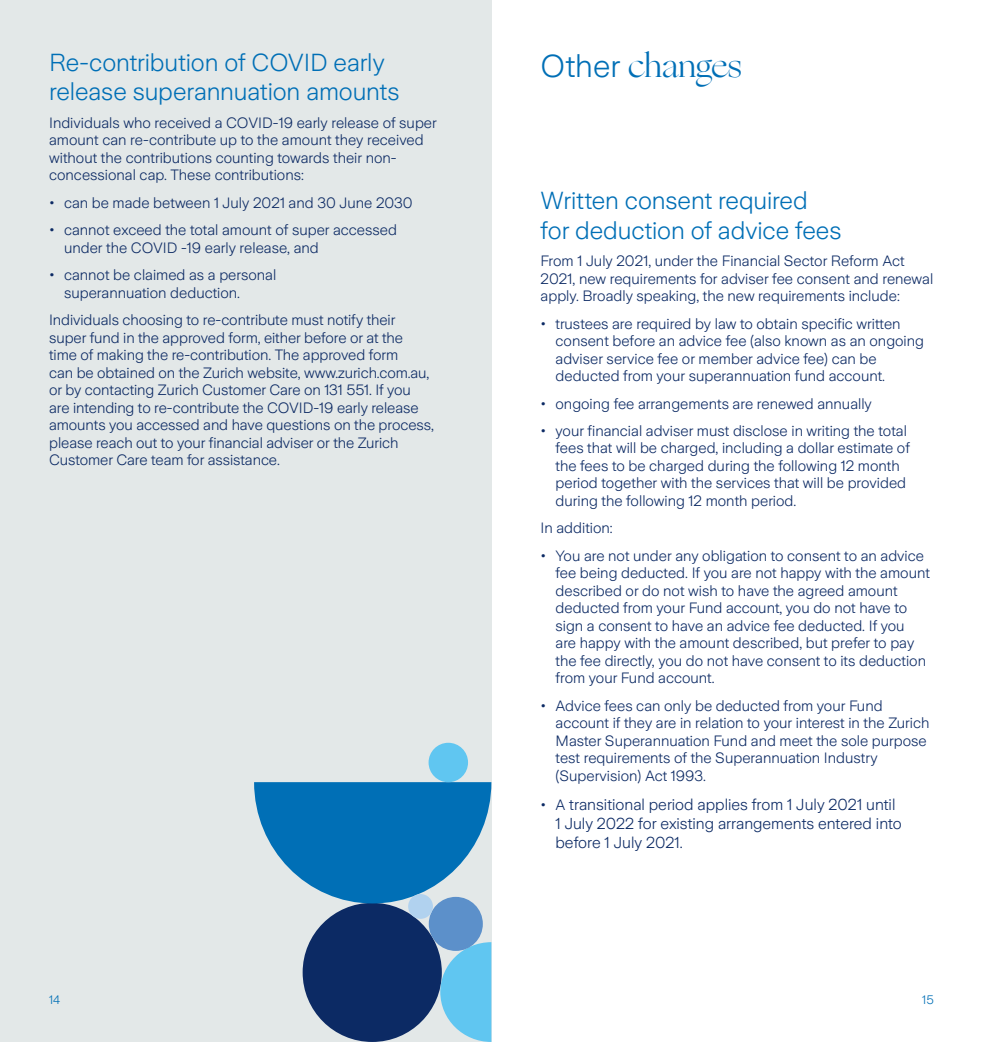
<style>
.page{position:relative;width:983px;height:1042px;background:#fff}
.page>*{position:absolute;margin:0;border:0;box-sizing:border-box;transform-origin:0 0}
.t1{font:31.5px "Ogg";color:#006fb6}
.t2{font:300 24.5px/29.4px "Zurich Sans";letter-spacing:-.005em;color:#006fb6}
.t3{font:300 15.75px/18.9px "Zurich Sans";color:#0c2a64}
.t4{font:300 14.88px/17.5px "Zurich Sans";color:#0c2a64}
.t5{font:300 12.25px "Zurich Sans";color:#006fb6}
.s1{font-weight:400}
.s2{font-family:"Zurich Sans";font-weight:300}
.s3{font-weight:400;font-size:14.88px}
.s4{font-size:14.88px}
</style>
<div class="page">
<div style="left:0;top:0;width:491px;height:1042px;background:#e3e8e8"></div>
<div style="left:302px;top:903px;width:139px;height:139px;background:#0c2a64;border-radius:50%"></div>
<svg style="left:440px;top:942px;width:51px;height:100px"></svg>
<div style="left:428px;top:897px;width:54px;height:54px;background:#5c90ca;border-radius:50%"></div>
<svg style="left:254px;top:782px;width:237px;height:121px"></svg>
<div style="left:428px;top:743px;width:40px;height:39px;background:#60c6f1;border-radius:50%"></div>
<div style="left:408px;top:894px;width:25px;height:25px;background:#b1d2ef;border-radius:50%"></div>
<h2 class="t2" style="left:49px;top:48px;width:352px">Re-contribution of COVID early release superannuation amounts</h2>
<p class="t4" style="left:49px;top:114px;width:389px">Individuals who received a COVID-19 early release of super amount can re-contribute up to the amount they received without the contributions counting towards their non&shy;concessional cap. These contributions:</p>
<p class="t4" style="left:49px;top:194px;width:365px"><span class="s1">•</span> can be made between 1 July 2021 and 30 June 2030</p>
<p class="t4" style="left:64px;top:221px;width:334px;text-indent:-15px"><span class="s1">•</span> cannot exceed the total amount of super accessed under the COVID -19 early release, and</p>
<p class="t4" style="left:64px;top:266px;width:214px;text-indent:-15px"><span class="s1">•</span> cannot be claimed as a personal superannuation deduction.</p>
<p class="t4" style="left:49px;top:311px;width:386px">Individuals choosing to re-contribute must notify their super fund in the approved form, either before or at the time of making the re-contribution. The approved form<br>can be obtained on the Zurich website, www.zurich.com.au, or by contacting Zurich Customer Care on 131 551. If you are intending to re-contribute the COVID-19 early release amounts you accessed and have questions on the process, please reach out to your financial adviser or the Zurich Customer Care team for assistance.</p>
<h1 class="t1" style="left:540px;top:46px;width:203px"><span class="s2">Other</span> changes</h1>
<h2 class="t2" style="left:540px;top:187px;width:302px">Written consent required for deduction of advice fees</h2>
<p class="t4" style="left:540px;top:253px;width:394px">From 1 July 2021, under the Financial Sector Reform Act<br>2021, new requirements for adviser fee consent and renewal apply. Broadly speaking, the new requirements include:</p>
<p class="t4" style="left:555px;top:315px;width:370px;text-indent:-15px"><span class="s1">•</span> trustees are required by law to obtain specific written consent before an advice fee (also known as an ongoing adviser service fee or member advice fee) can be deducted from your superannuation fund account.</p>
<p class="t4" style="left:540px;top:395px;width:332px"><span class="s1">•</span> ongoing fee arrangements are renewed annually</p>
<p class="t4" style="left:555px;top:422px;width:356px;text-indent:-15px"><span class="s1">•</span> your financial adviser must disclose in writing the total fees that will be charged, including a dollar estimate of the fees to be charged during the following 12 month period together with the services that will be provided during the following 12 month period.</p>
<p class="t4" style="left:540px;top:520px;width:74px">In addition:</p>
<p class="t4" style="left:555px;top:547px;width:376px;text-indent:-15px"><span class="s1">•</span> You are not under any obligation to consent to an advice fee being deducted. If you are not happy with the amount described or do not wish to have the agreed amount deducted from your Fund account, you do not have to sign a consent to have an advice fee deducted. If you<br>are happy with the amount described, but prefer to pay the fee directly, you do not have consent to its deduction from your Fund account.</p>
<p class="t4" style="left:555px;top:697px;width:375px;text-indent:-15px"><span class="s1">•</span> Advice fees can only be deducted from your Fund account if they are in relation to your interest in the Zurich Master Superannuation Fund and meet the sole purpose test requirements of the Superannuation Industry (Supervision) Act 1993.</p>
<p class="t3" style="left:555px;top:795px;width:348px;text-indent:-15px"><span class="s3">•</span> <span class="s4">A</span> transitional period applies from 1 July 2021 until<br>1 July 2022 for existing arrangements entered into before 1 July 2021.</p>
<p class="t5" style="left:49px;top:993px;width:13px">14</p>
<p class="t5" style="left:922px;top:993px;width:13px">15</p>
</div>
